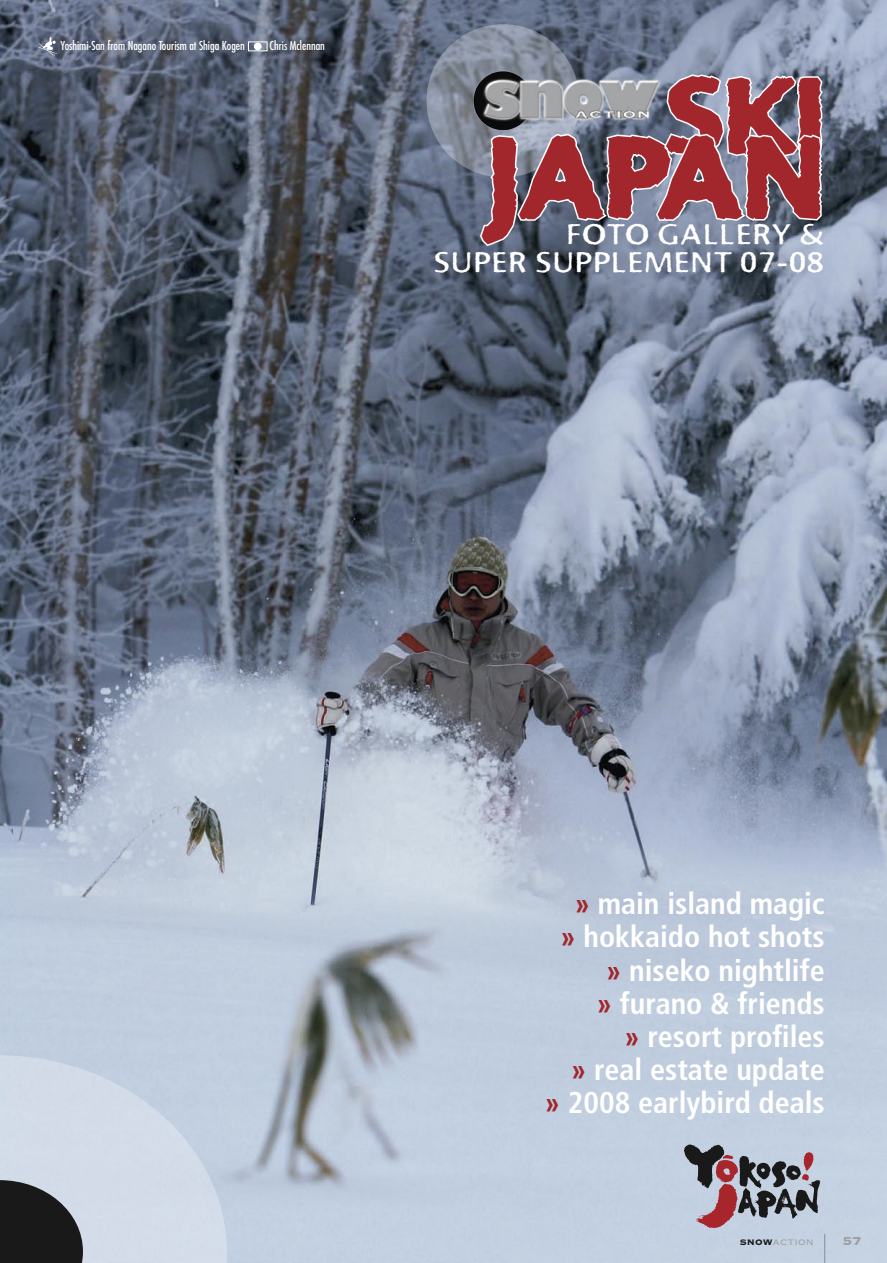
<style>
.page{position:relative;width:887px;height:1263px;background:#fff}
.page>*{position:absolute;margin:0;border:0;box-sizing:border-box;transform-origin:0 0}
.t1{font:108px "Advert Rough Four";color:#a1272c}
.t2{font:100.5px "Advert Rough Four";color:#a1272c}
.intro_copy_10pt_white{font:700 condensed 30px "Frutiger";color:#fff}
.t3{font:30px "Advert Rough Two";color:#fff}
.t4{font:15px "Copperplate Thirty Three BC";color:#9c9e9d}
.t5{font:condensed 12px "Futura";color:#fff}
.t6{font:10.5px "Copperplate Thirty Two BC";letter-spacing:.015em;color:#9c9e9d}
.s1{color:#a1272c}
.s2{font-family:"Copperplate Thirty Three BC";color:#191919}
</style>
<div class="page">
<img style="left:0;top:0;width:886px;height:1262px">
<svg style="left:0;top:1054px;width:227px;height:208px;background:#ced8e5"></svg>
<svg style="left:0;top:1179px;width:83px;height:83px;background:#3e3f42"></svg>
<svg style="left:683px;top:1144px;width:142px;height:118px;background:#a2a1ae"></svg>
<svg style="left:426px;top:24px;width:153px;height:153px;background:#868e9d"></svg>
<svg style="left:478px;top:73px;width:346px;height:175px;background:#818b9c"></svg>
<img style="left:461px;top:65px;width:201px;height:75px">
<div style="left:248px;top:42px;width:19px;height:9px;border:1px solid #fff"></div>
<div style="left:254px;top:42px;width:8px;height:8px;background:#fff;border-radius:50%"></div>
<svg style="left:38px;top:37px;width:19px;height:18px"></svg>
<p class="t5" style="left:61px;top:38px;width:186px">Yoshimi-San from Nagano Tourism at Shiga Kogen</p>
<p class="t5" style="left:269px;top:38px;width:57px">Chris Mclennan</p>
<p class="t2" style="left:664px;top:52px;width:162px">SKI</p>
<p class="t1" style="left:488px;top:110px;width:338px">JAPAN</p>
<p class="t3" style="left:565px;top:216px;width:260px">FOTO GALLERY &amp;</p>
<p class="t3" style="left:433px;top:245px;width:393px">SUPER SUPPLEMENT 07-08</p>
<p class="intro_copy_10pt_white" style="left:574px;top:886px;width:252px"><span class="s1">»</span> main island magic</p>
<p class="intro_copy_10pt_white" style="left:560px;top:919px;width:266px"><span class="s1">»</span> hokkaido hot shots</p>
<p class="intro_copy_10pt_white" style="left:606px;top:952px;width:220px"><span class="s1">»</span> niseko nightlife</p>
<p class="intro_copy_10pt_white" style="left:596px;top:985px;width:230px"><span class="s1">»</span> furano &amp; friends</p>
<p class="intro_copy_10pt_white" style="left:624px;top:1018px;width:202px"><span class="s1">»</span> resort profiles</p>
<p class="intro_copy_10pt_white" style="left:571px;top:1051px;width:255px"><span class="s1">»</span> real estate update</p>
<p class="intro_copy_10pt_white" style="left:544px;top:1084px;width:282px"><span class="s1">»</span> 2008 earlybird deals</p>
<p class="t6" style="left:739px;top:1237px;width:76px"><span class="s2">SNOW</span>ACTION</p>
<p class="t4" style="left:842px;top:1233px;width:20px">57</p>
</div>
